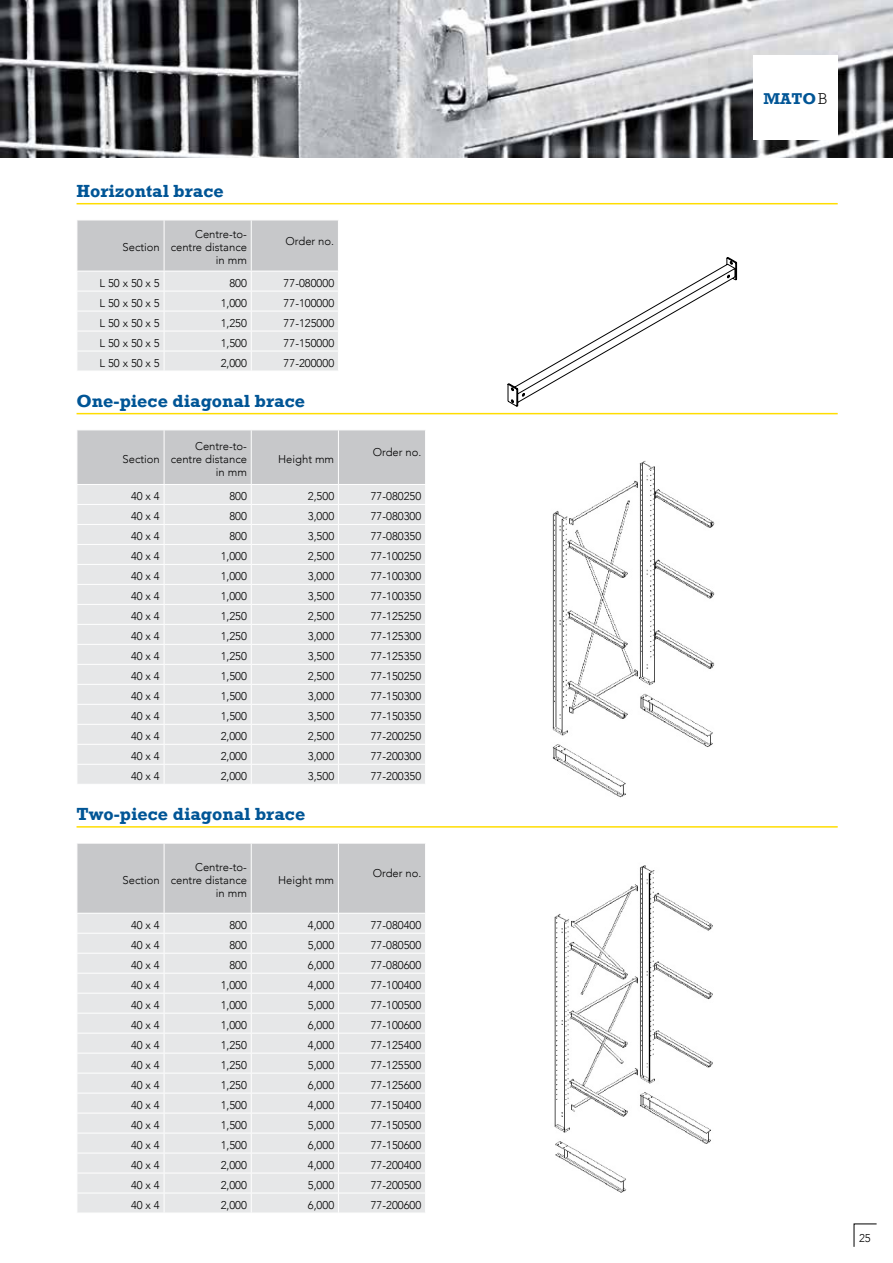
<style>
.page{position:relative;width:893px;height:1263px;background:#fff}
.page>*{position:absolute;margin:0;border:0;box-sizing:border-box;transform-origin:0 0}
.t1{font:700 18px "M Rockwell";color:#005596}
.t2{font:700 16.05px "M Rockwell";color:#005596}
.t3{font:300 11.25px/12.8px "Avenir";color:#000;text-align:right}
.s1{font-weight:300;color:#000}
</style>
<div class="page">
<svg style="left:854px;top:1223px;width:23px;height:24px"></svg>
<svg style="left:507px;top:257px;width:230px;height:150px"></svg>
<img style="left:552px;top:461px;width:163px;height:337px">
<img style="left:554px;top:865px;width:159px;height:328px">
<img style="left:0;top:0;width:893px;height:157px">
<div style="left:753px;top:55px;width:85px;height:85px;background:#fff"></div>
<hr style="left:77px;top:203px;width:761px;height:1px;background:#fd0">
<hr style="left:77px;top:413px;width:761px;height:1px;background:#fd0">
<hr style="left:77px;top:826px;width:761px;height:2px;background:#fd0">
<svg style="left:77px;top:220px;width:261px;height:151px;background:#dddedf"></svg>
<svg style="left:77px;top:430px;width:348px;height:354px;background:#e2e3e4"></svg>
<svg style="left:77px;top:843px;width:348px;height:369px;background:#e1e2e3"></svg>
<h1 class="t1" style="left:77px;top:180px;width:149px">Horizontal brace</h1>
<p class="t3" style="left:123px;top:241px;width:39px">Section</p>
<p class="t3" style="left:171px;top:228px;width:78px">Centre-to&shy;centre distance in mm</p>
<p class="t3" style="left:286px;top:235px;width:50px">Order no.</p>
<p class="t3" style="left:100px;top:276px;width:62px">L 50 x 50 x 5</p>
<p class="t3" style="left:229px;top:276px;width:19px">800</p>
<p class="t3" style="left:284px;top:276px;width:52px">77-080000</p>
<p class="t3" style="left:100px;top:296px;width:62px">L 50 x 50 x 5</p>
<p class="t3" style="left:221px;top:296px;width:28px">1,000</p>
<p class="t3" style="left:284px;top:296px;width:52px">77-100000</p>
<p class="t3" style="left:100px;top:316px;width:62px">L 50 x 50 x 5</p>
<p class="t3" style="left:221px;top:316px;width:28px">1,250</p>
<p class="t3" style="left:284px;top:316px;width:52px">77-125000</p>
<p class="t3" style="left:100px;top:336px;width:62px">L 50 x 50 x 5</p>
<p class="t3" style="left:221px;top:336px;width:28px">1,500</p>
<p class="t3" style="left:284px;top:336px;width:52px">77-150000</p>
<p class="t3" style="left:100px;top:356px;width:62px">L 50 x 50 x 5</p>
<p class="t3" style="left:221px;top:356px;width:28px">2,000</p>
<p class="t3" style="left:284px;top:356px;width:52px">77-200000</p>
<h1 class="t1" style="left:77px;top:390px;width:230px">One-piece diagonal brace</h1>
<p class="t3" style="left:123px;top:453px;width:39px">Section</p>
<p class="t3" style="left:171px;top:440px;width:78px">Centre-to&shy;centre distance in mm</p>
<p class="t3" style="left:278px;top:453px;width:58px">Height mm</p>
<p class="t3" style="left:373px;top:446px;width:50px">Order no.</p>
<p class="t3" style="left:131px;top:490px;width:30px">40 x 4</p>
<p class="t3" style="left:229px;top:490px;width:19px">800</p>
<p class="t3" style="left:308px;top:490px;width:28px">2,500</p>
<p class="t3" style="left:371px;top:490px;width:52px">77-080250</p>
<p class="t3" style="left:131px;top:510px;width:30px">40 x 4</p>
<p class="t3" style="left:229px;top:510px;width:19px">800</p>
<p class="t3" style="left:308px;top:510px;width:28px">3,000</p>
<p class="t3" style="left:371px;top:510px;width:52px">77-080300</p>
<p class="t3" style="left:131px;top:530px;width:30px">40 x 4</p>
<p class="t3" style="left:229px;top:530px;width:19px">800</p>
<p class="t3" style="left:308px;top:530px;width:28px">3,500</p>
<p class="t3" style="left:371px;top:530px;width:52px">77-080350</p>
<p class="t3" style="left:131px;top:550px;width:30px">40 x 4</p>
<p class="t3" style="left:221px;top:550px;width:28px">1,000</p>
<p class="t3" style="left:308px;top:550px;width:28px">2,500</p>
<p class="t3" style="left:371px;top:550px;width:52px">77-100250</p>
<p class="t3" style="left:131px;top:570px;width:30px">40 x 4</p>
<p class="t3" style="left:221px;top:570px;width:28px">1,000</p>
<p class="t3" style="left:308px;top:570px;width:28px">3,000</p>
<p class="t3" style="left:371px;top:570px;width:52px">77-100300</p>
<p class="t3" style="left:131px;top:590px;width:30px">40 x 4</p>
<p class="t3" style="left:221px;top:590px;width:28px">1,000</p>
<p class="t3" style="left:308px;top:590px;width:28px">3,500</p>
<p class="t3" style="left:371px;top:590px;width:52px">77-100350</p>
<p class="t3" style="left:131px;top:610px;width:30px">40 x 4</p>
<p class="t3" style="left:221px;top:610px;width:28px">1,250</p>
<p class="t3" style="left:308px;top:610px;width:28px">2,500</p>
<p class="t3" style="left:371px;top:610px;width:52px">77-125250</p>
<p class="t3" style="left:131px;top:630px;width:30px">40 x 4</p>
<p class="t3" style="left:221px;top:630px;width:28px">1,250</p>
<p class="t3" style="left:308px;top:630px;width:28px">3,000</p>
<p class="t3" style="left:371px;top:630px;width:52px">77-125300</p>
<p class="t3" style="left:131px;top:650px;width:30px">40 x 4</p>
<p class="t3" style="left:221px;top:650px;width:28px">1,250</p>
<p class="t3" style="left:308px;top:650px;width:28px">3,500</p>
<p class="t3" style="left:371px;top:650px;width:52px">77-125350</p>
<p class="t3" style="left:131px;top:670px;width:30px">40 x 4</p>
<p class="t3" style="left:221px;top:670px;width:28px">1,500</p>
<p class="t3" style="left:308px;top:670px;width:28px">2,500</p>
<p class="t3" style="left:371px;top:670px;width:52px">77-150250</p>
<p class="t3" style="left:131px;top:690px;width:30px">40 x 4</p>
<p class="t3" style="left:221px;top:690px;width:28px">1,500</p>
<p class="t3" style="left:308px;top:690px;width:28px">3,000</p>
<p class="t3" style="left:371px;top:690px;width:52px">77-150300</p>
<p class="t3" style="left:131px;top:710px;width:30px">40 x 4</p>
<p class="t3" style="left:221px;top:710px;width:28px">1,500</p>
<p class="t3" style="left:308px;top:710px;width:28px">3,500</p>
<p class="t3" style="left:371px;top:710px;width:52px">77-150350</p>
<p class="t3" style="left:131px;top:730px;width:30px">40 x 4</p>
<p class="t3" style="left:221px;top:730px;width:28px">2,000</p>
<p class="t3" style="left:308px;top:730px;width:28px">2,500</p>
<p class="t3" style="left:371px;top:730px;width:52px">77-200250</p>
<p class="t3" style="left:131px;top:750px;width:30px">40 x 4</p>
<p class="t3" style="left:221px;top:750px;width:28px">2,000</p>
<p class="t3" style="left:308px;top:750px;width:28px">3,000</p>
<p class="t3" style="left:371px;top:750px;width:52px">77-200300</p>
<p class="t3" style="left:131px;top:770px;width:30px">40 x 4</p>
<p class="t3" style="left:221px;top:770px;width:28px">2,000</p>
<p class="t3" style="left:308px;top:770px;width:28px">3,500</p>
<p class="t3" style="left:371px;top:770px;width:52px">77-200350</p>
<h1 class="t1" style="left:77px;top:803px;width:230px">Two-piece diagonal brace</h1>
<p class="t3" style="left:123px;top:873px;width:39px">Section</p>
<p class="t3" style="left:171px;top:861px;width:78px">Centre-to&shy;centre distance in mm</p>
<p class="t3" style="left:278px;top:873px;width:58px">Height mm</p>
<p class="t3" style="left:373px;top:867px;width:50px">Order no.</p>
<p class="t3" style="left:131px;top:918px;width:30px">40 x 4</p>
<p class="t3" style="left:229px;top:918px;width:19px">800</p>
<p class="t3" style="left:308px;top:918px;width:28px">4,000</p>
<p class="t3" style="left:371px;top:918px;width:52px">77-080400</p>
<p class="t3" style="left:131px;top:938px;width:30px">40 x 4</p>
<p class="t3" style="left:229px;top:938px;width:19px">800</p>
<p class="t3" style="left:308px;top:938px;width:28px">5,000</p>
<p class="t3" style="left:371px;top:938px;width:52px">77-080500</p>
<p class="t3" style="left:131px;top:958px;width:30px">40 x 4</p>
<p class="t3" style="left:229px;top:958px;width:19px">800</p>
<p class="t3" style="left:308px;top:958px;width:28px">6,000</p>
<p class="t3" style="left:371px;top:958px;width:52px">77-080600</p>
<p class="t3" style="left:131px;top:978px;width:30px">40 x 4</p>
<p class="t3" style="left:221px;top:978px;width:28px">1,000</p>
<p class="t3" style="left:308px;top:978px;width:28px">4,000</p>
<p class="t3" style="left:371px;top:978px;width:52px">77-100400</p>
<p class="t3" style="left:131px;top:998px;width:30px">40 x 4</p>
<p class="t3" style="left:221px;top:998px;width:28px">1,000</p>
<p class="t3" style="left:308px;top:998px;width:28px">5,000</p>
<p class="t3" style="left:371px;top:998px;width:52px">77-100500</p>
<p class="t3" style="left:131px;top:1018px;width:30px">40 x 4</p>
<p class="t3" style="left:221px;top:1018px;width:28px">1,000</p>
<p class="t3" style="left:308px;top:1018px;width:28px">6,000</p>
<p class="t3" style="left:371px;top:1018px;width:52px">77-100600</p>
<p class="t3" style="left:131px;top:1038px;width:30px">40 x 4</p>
<p class="t3" style="left:221px;top:1038px;width:28px">1,250</p>
<p class="t3" style="left:308px;top:1038px;width:28px">4,000</p>
<p class="t3" style="left:371px;top:1038px;width:52px">77-125400</p>
<p class="t3" style="left:131px;top:1058px;width:30px">40 x 4</p>
<p class="t3" style="left:221px;top:1058px;width:28px">1,250</p>
<p class="t3" style="left:308px;top:1058px;width:28px">5,000</p>
<p class="t3" style="left:371px;top:1058px;width:52px">77-125500</p>
<p class="t3" style="left:131px;top:1078px;width:30px">40 x 4</p>
<p class="t3" style="left:221px;top:1078px;width:28px">1,250</p>
<p class="t3" style="left:308px;top:1078px;width:28px">6,000</p>
<p class="t3" style="left:371px;top:1078px;width:52px">77-125600</p>
<p class="t3" style="left:131px;top:1098px;width:30px">40 x 4</p>
<p class="t3" style="left:221px;top:1098px;width:28px">1,500</p>
<p class="t3" style="left:308px;top:1098px;width:28px">4,000</p>
<p class="t3" style="left:371px;top:1098px;width:52px">77-150400</p>
<p class="t3" style="left:131px;top:1118px;width:30px">40 x 4</p>
<p class="t3" style="left:221px;top:1118px;width:28px">1,500</p>
<p class="t3" style="left:308px;top:1118px;width:28px">5,000</p>
<p class="t3" style="left:371px;top:1118px;width:52px">77-150500</p>
<p class="t3" style="left:131px;top:1138px;width:30px">40 x 4</p>
<p class="t3" style="left:221px;top:1138px;width:28px">1,500</p>
<p class="t3" style="left:308px;top:1138px;width:28px">6,000</p>
<p class="t3" style="left:371px;top:1138px;width:52px">77-150600</p>
<p class="t3" style="left:131px;top:1158px;width:30px">40 x 4</p>
<p class="t3" style="left:221px;top:1158px;width:28px">2,000</p>
<p class="t3" style="left:308px;top:1158px;width:28px">4,000</p>
<p class="t3" style="left:371px;top:1158px;width:52px">77-200400</p>
<p class="t3" style="left:131px;top:1178px;width:30px">40 x 4</p>
<p class="t3" style="left:221px;top:1178px;width:28px">2,000</p>
<p class="t3" style="left:308px;top:1178px;width:28px">5,000</p>
<p class="t3" style="left:371px;top:1178px;width:52px">77-200500</p>
<p class="t3" style="left:131px;top:1198px;width:30px">40 x 4</p>
<p class="t3" style="left:221px;top:1198px;width:28px">2,000</p>
<p class="t3" style="left:308px;top:1198px;width:28px">6,000</p>
<p class="t3" style="left:371px;top:1198px;width:52px">77-200600</p>
<h2 class="t2" style="left:763px;top:89px;width:65px">MATO<span class="s1">B</span></h2>
<p class="t3" style="left:859px;top:1231px;width:13px">25</p>
</div>
